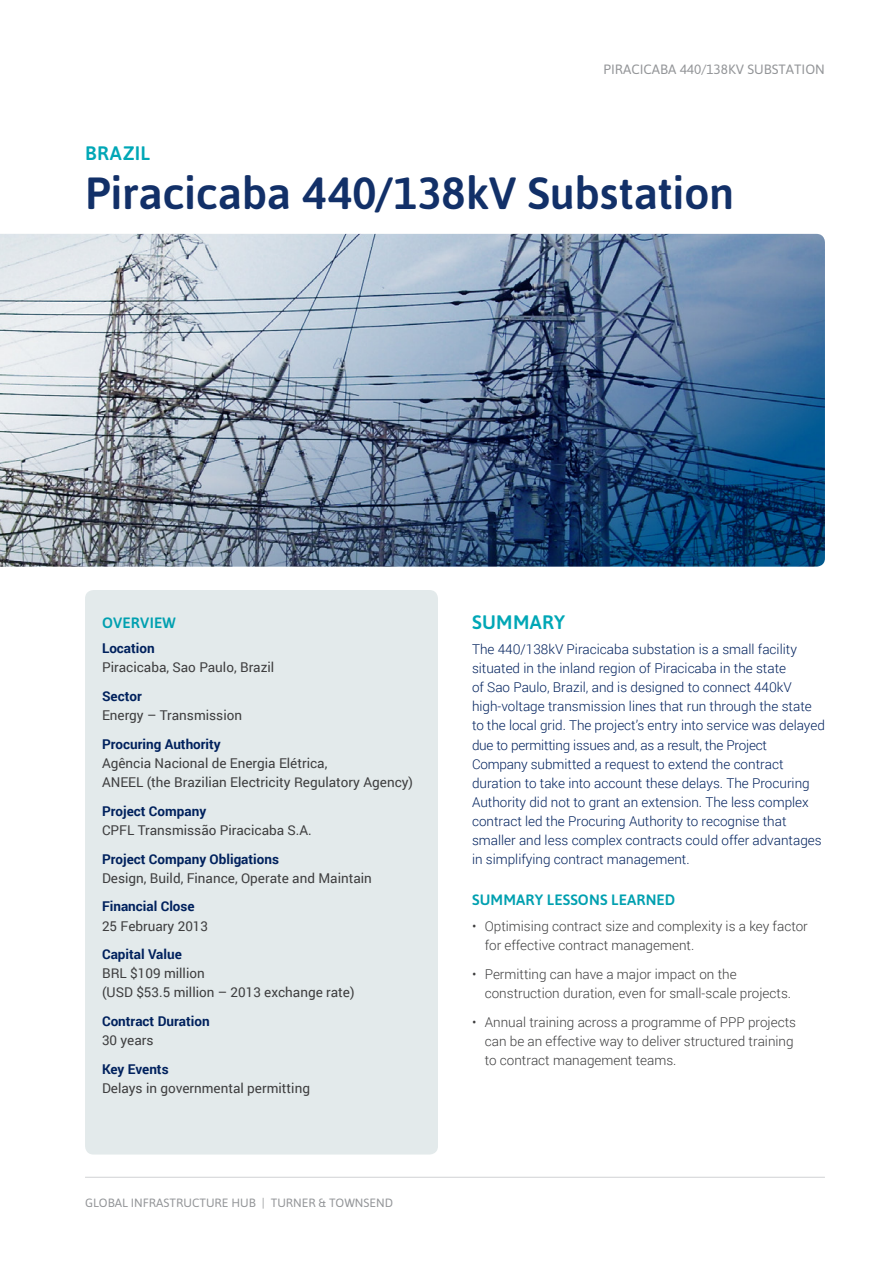
<style>
.page{position:relative;width:893px;height:1263px;background:#fff}
.page>*{position:absolute;margin:0;border:0;box-sizing:border-box;transform-origin:0 0}
.Case_Study_title{font:500 45px "Asap";letter-spacing:-.005em;color:#123068}
.Case_Study_location{font:500 19.5px "Asap";letter-spacing:.015em;color:#00a7b6}
.Subhead_lvl_1_-_teal{font:500 15px "Asap";letter-spacing:.01em;color:#00a0b0}
.body_-_9pt{font:300 13.5px/19.2px "Roboto";color:#00215d}
.Overview_body{font:13.5px/19.2px "Roboto";color:#3e3e3f}
.body_bullets{font:300 13.5px/19.2px "Roboto";color:#3e3e3f}
.Overview_body-2{font:700 13.5px/19.2px "Roboto";color:#00215d}
.Header_text_-_Right{font:13.5px "Asap";color:#939598}
.t1{font:12px "Asap";color:#939598}
.s1{font-weight:700;color:#00215d}
.s2{font-weight:400;color:#3e3e3f}
</style>
<div class="page">
<div style="left:85px;top:590px;width:353px;height:564px;background:#e3eaeb;border-radius:9px"></div>
<img style="left:0;top:234px;width:825px;height:333px">
<hr style="left:85px;top:1177px;width:740px;height:1px;background:#d1d2d4">
<p class="Case_Study_location" style="left:85px;top:140px;width:66px">BRAZIL</p>
<p class="Header_text_-_Right" style="left:603px;top:61px;width:223px">PIRACICABA 440/138KV SUBSTATION</p>
<p class="Case_Study_title" style="left:85px;top:163px;width:651px">Piracicaba 440/138kV Substation</p>
<p class="Subhead_lvl_1_-_teal" style="left:102px;top:612px;width:75px">OVERVIEW</p>
<p class="Overview_body" style="left:102px;top:638px;width:174px"><span class="s1">Location<br></span>Piracicaba, Sao Paulo, Brazil</p>
<p class="Overview_body" style="left:102px;top:686px;width:142px"><span class="s1">Sector<br></span>Energy – Transmission</p>
<p class="Overview_body" style="left:102px;top:734px;width:313px"><span class="s1">Procuring Authority<br></span>Agência Nacional de Energia Elétrica,<br>ANEEL (the Brazilian Electricity Regulatory Agency)</p>
<p class="Overview_body" style="left:102px;top:801px;width:211px"><span class="s1">Project Company<br></span>CPFL Transmissão Piracicaba S.A.</p>
<p class="Overview_body" style="left:102px;top:849px;width:271px"><span class="s1">Project Company Obligations<br></span>Design, Build, Finance, Operate and Maintain</p>
<p class="Overview_body-2" style="left:102px;top:896px;width:108px">Financial Close<br><span class="s2">25 February 2013</span></p>
<p class="Overview_body" style="left:102px;top:944px;width:254px"><span class="s1">Capital Value<br></span>BRL $109 million<br>(USD $53.5 million – 2013 exchange rate)</p>
<p class="Overview_body-2" style="left:102px;top:1011px;width:109px">Contract Duration<br><span class="s2">30 years</span></p>
<p class="Overview_body" style="left:102px;top:1059px;width:209px"><span class="s1">Key Events<br></span>Delays in governmental permitting</p>
<p class="t1" style="left:85px;top:1196px;width:310px">GLOBAL INFRASTRUCTURE HUB | TURNER &amp; TOWNSEND</p>
<p class="Case_Study_location" style="left:472px;top:609px;width:94px">SUMMARY</p>
<p class="body_-_9pt" style="left:472px;top:639px;width:354px">The 440/138kV Piracicaba substation is a small facility situated in the inland region of Piracicaba in the state<br>of Sao Paulo, Brazil, and is designed to connect 440kV high-voltage transmission lines that run through the state to the local grid. The project’s entry into service was delayed due to permitting issues and, as a result, the Project Company submitted a request to extend the contract duration to take into account these delays. The Procuring Authority did not to grant an extension. The less complex contract led the Procuring Authority to recognise that smaller and less complex contracts could offer advantages in simplifying contract management.</p>
<p class="Subhead_lvl_1_-_teal" style="left:472px;top:890px;width:205px">SUMMARY LESSONS LEARNED</p>
<p class="body_bullets" style="left:485px;top:916px;width:325px;text-indent:-13px">• Optimising contract size and complexity is a key factor for effective contract management.</p>
<p class="body_bullets" style="left:485px;top:964px;width:308px;text-indent:-13px">• Permitting can have a major impact on the construction duration, even for small-scale projects.</p>
<p class="body_bullets" style="left:485px;top:1012px;width:313px;text-indent:-13px">• Annual training across a programme of PPP projects can be an effective way to deliver structured training to contract management teams.</p>
</div>
